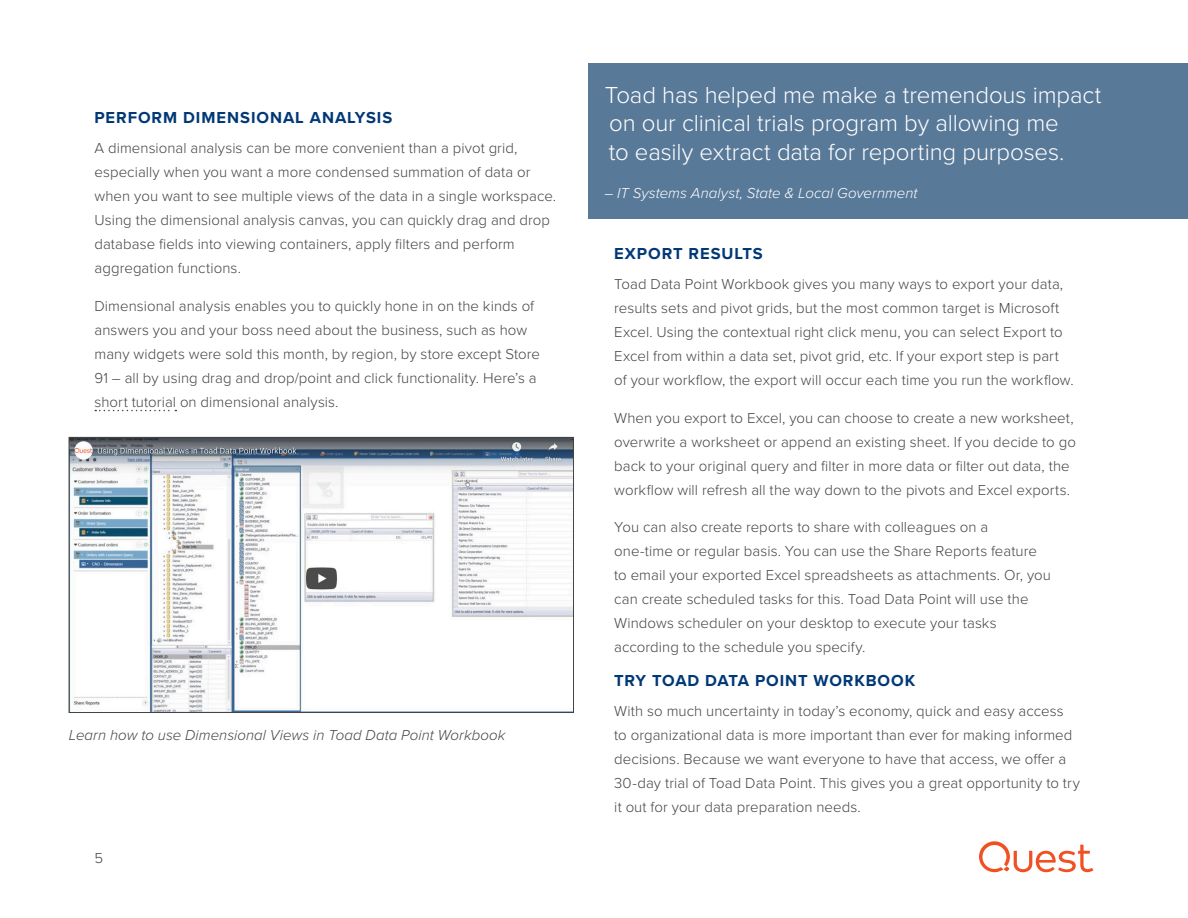
<style>
.page{position:relative;width:1188px;height:918px;background:#fff}
.page>*{position:absolute;margin:0;border:0;box-sizing:border-box;transform-origin:0 0}
.Callout_Box_Medium{font:300 24px/28.8px "Proxima Nova";letter-spacing:-.005em;color:#fff}
.Section_Heading_2{font:700 16.5px "Proxima Nova";letter-spacing:.055em;color:#003876}
.Body{font:300 15px/24px "Proxima Nova";letter-spacing:.005em;color:#444}
.t1{font:italic 300 15px "Proxima Nova";letter-spacing:.005em;color:#444}
.Callout_Box_Medium-2{font:italic 300 15px "Proxima Nova";color:#fff}
</style>
<div class="page">
<svg style="left:95px;top:410px;width:81px;height:1px"></svg>
<img style="left:71px;top:439px;width:501px;height:272px">
<div style="left:69px;top:437px;width:505px;height:276px;border:1px solid #444"></div>
<div style="left:589px;top:63px;width:599px;height:156px;background:#597999"></div>
<svg style="left:979px;top:841px;width:114px;height:31px"></svg>
<p class="Section_Heading_2" style="left:94px;top:105px;width:299px">PERFORM DIMENSIONAL ANALYSIS</p>
<p class="Body" style="left:94px;top:136px;width:463px">A dimensional analysis can be more convenient than a pivot grid, especially when you want a more condensed summation of data or when you want to see multiple views of the data in a single workspace.<br>Using the dimensional analysis canvas, you can quickly drag and drop database fields into viewing containers, apply filters and perform aggregation functions.</p>
<p class="Body" style="left:94px;top:293px;width:447px">Dimensional analysis enables you to quickly hone in on the kinds of answers you and your boss need about the business, such as how many widgets were sold this month, by region, by store except Store 91 – all by using drag and drop/point and click functionality. Here’s a short tutorial on dimensional analysis.</p>
<p class="t1" style="left:69px;top:723px;width:438px">Learn how to use Dimensional Views in Toad Data Point Workbook</p>
<p class="Body" style="left:94px;top:845px;width:10px">5</p>
<p class="Callout_Box_Medium" style="left:605px;top:79px;width:498px">Toad has helped me make a tremendous impact on our clinical trials program by allowing me<br>to easily extract data for reporting purposes.</p>
<p class="Callout_Box_Medium-2" style="left:604px;top:182px;width:315px">– IT Systems Analyst, State &amp; Local Government</p>
<p class="Section_Heading_2" style="left:614px;top:241px;width:150px">EXPORT RESULTS</p>
<p class="Body" style="left:614px;top:272px;width:461px">Toad Data Point Workbook gives you many ways to export your data, results sets and pivot grids, but the most common target is Microsoft Excel. Using the contextual right click menu, you can select Export to Excel from within a data set, pivot grid, etc. If your export step is part of your workflow, the export will occur each time you run the workflow.</p>
<p class="Body" style="left:614px;top:405px;width:463px">When you export to Excel, you can choose to create a new worksheet, overwrite a worksheet or append an existing sheet. If you decide to go back to your original query and filter in more data or filter out data, the workflow will refresh all the way down to the pivots and Excel exports.</p>
<p class="Body" style="left:614px;top:515px;width:438px">You can also create reports to share with colleagues on a<br>one-time or regular basis. You can use the Share Reports feature to email your exported Excel spreadsheets as attachments. Or, you can create scheduled tasks for this. Toad Data Point will use the Windows scheduler on your desktop to execute your tasks according to the schedule you specify.</p>
<p class="Section_Heading_2" style="left:614px;top:668px;width:302px">TRY TOAD DATA POINT WORKBOOK</p>
<p class="Body" style="left:614px;top:699px;width:467px">With so much uncertainty in today’s economy, quick and easy access to organizational data is more important than ever for making informed decisions. Because we want everyone to have that access, we offer a 30-day trial of Toad Data Point. This gives you a great opportunity to try it out for your data preparation needs.</p>
</div>
